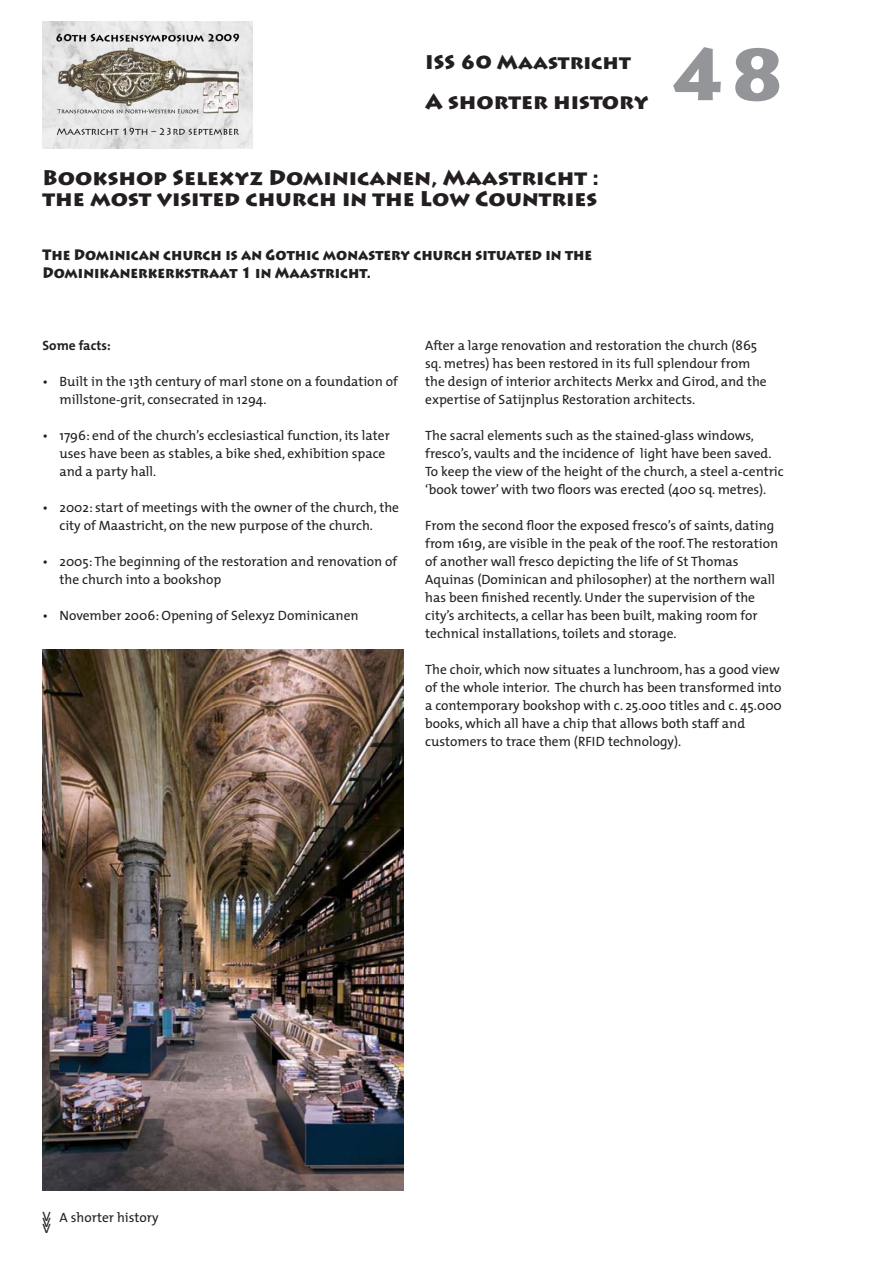
<style>
.page{position:relative;width:893px;height:1263px;background:#fff}
.page>*{position:absolute;margin:0;border:0;box-sizing:border-box;transform-origin:0 0}
.t1{font:900 72px "Lithos Pro";color:#939598}
.t2{font:900 21px/21px "Lithos Pro";color:#231f20}
.t3{font:900 19.5px "Lithos Pro";color:#231f20}
.t4{font:900 15px/18px "Lithos Pro";color:#231f20;scale:.9 1}
.t5{font:13.5px/18px "The Mix";color:#231f20}
.t6{font:700 13.5px "The Mix";color:#231f20}
</style>
<div class="page">
<img style="left:43px;top:21px;width:210px;height:128px">
<img style="left:43px;top:649px;width:360px;height:542px">
<h3 class="t3" style="left:425px;top:50px;width:207px">ISS 60 Maastricht</h3>
<h2 class="t2" style="left:425px;top:91px;width:225px">A shorter history</h2>
<h2 class="t2" style="left:43px;top:168px;width:558px">Bookshop Selexyz Dominicanen, Maastricht : the most visited church in the Low Countries</h2>
<p class="t4" style="left:43px;top:246px;width:612px">The Dominican church is an Gothic monastery church situated in the<br>Dominikanerkerkstraat 1 in Maastricht.</p>
<h1 class="t1" style="left:669px;top:30px;width:119px">48</h1>
<p class="t6" style="left:43px;top:334px;width:70px">Some facts:</p>
<p class="t5" style="left:60px;top:372px;width:340px;text-indent:-17px">• Built in the 13th century of marl stone on a foundation of millstone-grit, consecrated in 1294.</p>
<p class="t5" style="left:60px;top:426px;width:332px;text-indent:-17px">• 1796: end of the church’s ecclesiastical function, its later uses have been as stables, a bike shed, exhibition space and a party hall.</p>
<p class="t5" style="left:60px;top:498px;width:341px;text-indent:-17px">• 2002: start of meetings with the owner of the church, the city of Maastricht, on the new purpose of the church.</p>
<p class="t5" style="left:60px;top:552px;width:339px;text-indent:-17px">• 2005: The beginning of the restoration and renovation of the church into a bookshop</p>
<p class="t5" style="left:43px;top:606px;width:318px">• November 2006: Opening of Selexyz Dominicanen</p>
<p class="t5" style="left:425px;top:336px;width:343px">After a large renovation and restoration the church (865 sq. metres) has been restored in its full splendour from the design of interior architects Merkx and Girod, and the expertise of Satijnplus Restoration architects.</p>
<p class="t5" style="left:425px;top:426px;width:360px">The sacral elements such as the stained-glass windows, fresco’s, vaults and the incidence of light have been saved.<br>To keep the view of the height of the church, a steel a-centric ‘book tower’ with two floors was erected (400 sq. metres).</p>
<p class="t5" style="left:425px;top:516px;width:354px">From the second floor the exposed fresco’s of saints, dating from 1619, are visible in the peak of the roof. The restoration of another wall fresco depicting the life of St Thomas Aquinas (Dominican and philosopher) at the northern wall has been finished recently. Under the supervision of the city’s architects, a cellar has been built, making room for technical installations, toilets and storage.</p>
<p class="t5" style="left:425px;top:660px;width:358px">The choir, which now situates a lunchroom, has a good view of the whole interior. The church has been transformed into a contemporary bookshop with c. 25.000 titles and c. 45.000 books, which all have a chip that allows both staff and customers to trace them (RFID technology).</p>
<p class="t5" style="left:43px;top:1213px;width:10px">VVV</p>
<p class="t5" style="left:60px;top:1208px;width:101px">A shorter history</p>
</div>
